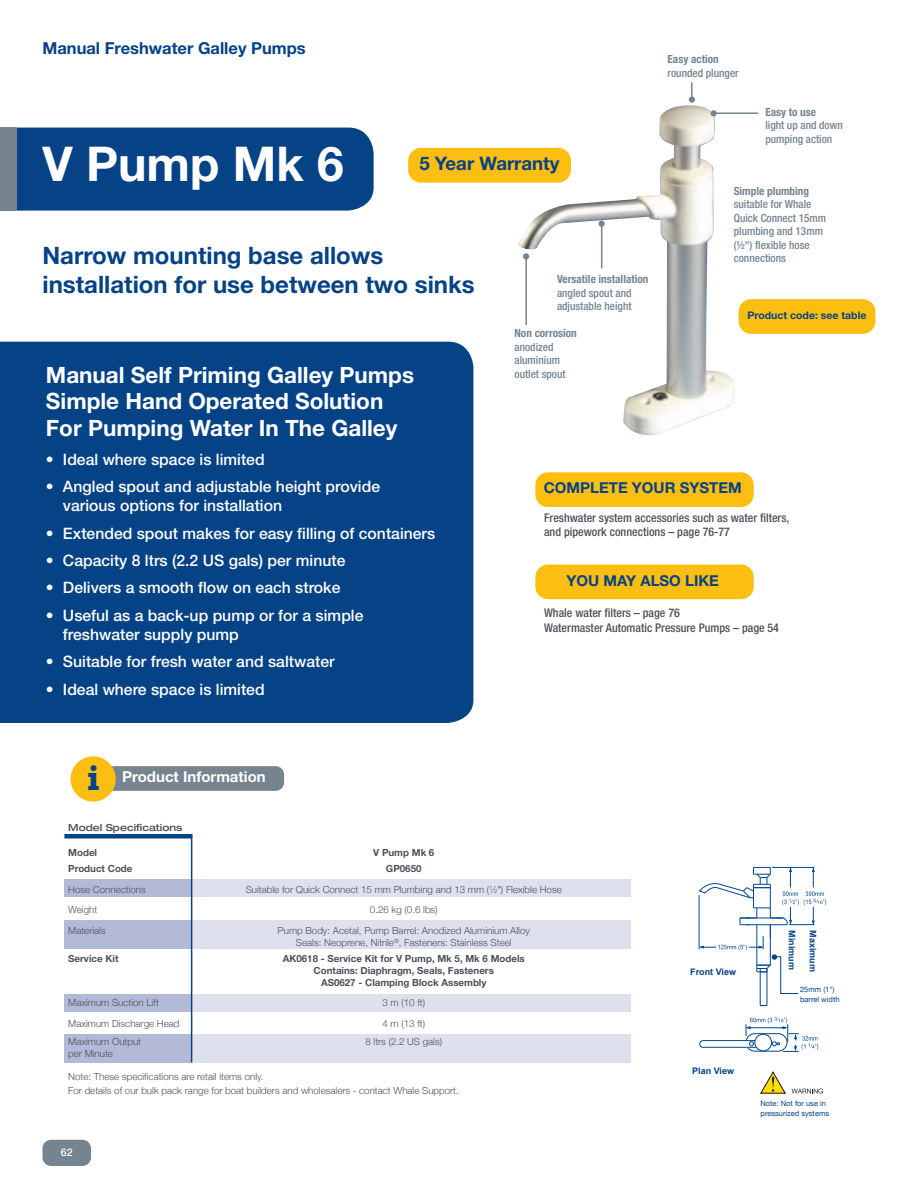
<style>
.page{position:relative;width:918px;height:1188px;background:#fff}
.page>*{position:absolute;margin:0;border:0;box-sizing:border-box;transform-origin:0 0}
.t1{font:700 48px "Helvetica Neue LT Std";color:#fff}
.t2{font:700 36px "Rockwell Std";color:#054286}
.t3{font:700 24px/28.8px "Helvetica Neue LT Std";color:#054286}
.t4{font:700 22.5px/26.5px "Helvetica Neue LT Std";color:#fff}
.t5{font:700 18.6px "Helvetica Neue LT Std";color:#054286}
.t6{font:700 16.5px "Helvetica Neue LT Std";color:#054286}
.t7{font:500 15.75px/18.9px "Helvetica Neue LT Std";color:#fff}
.t8{font:700 15px "Helvetica Neue LT Std";color:#054286}
.t9{font:700 15px "Helvetica Neue LT Std";color:#fff}
.t10{font:500 condensed 12px/14.4px "Helvetica Neue LT Std";color:#4c5159}
.t11{font:500 condensed 11.25px/13.5px "Helvetica Neue LT Std";color:#76848f}
.t12{font:700 condensed 11.25px "Helvetica Neue LT Std";color:#76848f}
.t13{font:700 10.5px "Helvetica Neue LT Std";color:#054286}
.t14{font:500 10.5px "Helvetica Neue";color:#fff}
.t15{font:300 9.75px/12px "Helvetica Neue";color:#4c5159;text-align:center}
.t16{font:700 9.75px/12px "Helvetica Neue";color:#4c5159;text-align:center}
.t17{font:500 expanded 9.75px "Helvetica Neue";color:#4c5159}
.t18{font:700 9px "Arial";color:#054286}
.t19{font:7.5px/10.5px "Helvetica Neue";color:#054286}
.s1{font-size:5.85px}
</style>
<div class="page">
<img style="left:518px;top:105px;width:217px;height:331px">
<div style="left:0;top:342px;width:473px;height:381px;background:#054286"></div>
<div style="left:17px;top:128px;width:357px;height:83px;background:#054286"></div>
<div style="left:0;top:128px;width:17px;height:83px;background:#76848f"></div>
<hr style="left:714px;top:112px;width:44px;height:2px;background:#76848f">
<svg style="left:711px;top:110px;width:6px;height:6px"></svg>
<div style="left:408px;top:148px;width:163px;height:35px;background:#fdbe12;border-radius:13px"></div>
<div style="left:43px;top:1140px;width:48px;height:26px;background:#76848f;border-radius:9px"></div>
<hr style="left:760px;top:972px;width:1px;height:34px;background:#014890">
<hr style="left:767px;top:972px;width:1px;height:34px;background:#014890">
<svg style="left:699px;top:1017px;width:119px;height:35px"></svg>
<div style="left:64px;top:879px;width:128px;height:17px;background:#b3bad7"></div>
<div style="left:64px;top:920px;width:128px;height:29px;background:#b3bad7"></div>
<div style="left:64px;top:995px;width:128px;height:17px;background:#b3bad7"></div>
<div style="left:64px;top:1034px;width:128px;height:29px;background:#b3bad7"></div>
<div style="left:192px;top:879px;width:438px;height:17px;background:#dee0ed"></div>
<div style="left:192px;top:920px;width:438px;height:29px;background:#dee0ed"></div>
<div style="left:192px;top:995px;width:438px;height:17px;background:#dee0ed"></div>
<div style="left:192px;top:1034px;width:438px;height:29px;background:#dee0ed"></div>
<div style="left:64px;top:834px;width:128px;height:5px;background:#054286"></div>
<hr style="left:191px;top:834px;width:1px;height:228px;background:#054286">
<div style="left:535px;top:472px;width:219px;height:35px;background:#fdbe12;border-radius:13px"></div>
<div style="left:535px;top:564px;width:219px;height:35px;background:#fdbe12;border-radius:13px"></div>
<hr style="left:601px;top:224px;width:1px;height:44px;background:#76848f">
<svg style="left:599px;top:221px;width:6px;height:6px"></svg>
<svg style="left:689px;top:82px;width:6px;height:21px"></svg>
<hr style="left:525px;top:257px;width:2px;height:68px;background:#76848f">
<svg style="left:523px;top:253px;width:6px;height:6px"></svg>
<div style="left:739px;top:299px;width:136px;height:35px;background:#fdbe12;border-radius:13px"></div>
<div style="left:104px;top:766px;width:180px;height:25px;background:#76848f;border-radius:9px"></div>
<div style="left:71px;top:756px;width:45px;height:46px;background:#fdbe12;border-radius:50%"></div>
<svg style="left:760px;top:1071px;width:63px;height:23px"></svg>
<svg style="left:698px;top:866px;width:128px;height:128px"></svg>
<h3 class="t6" style="left:43px;top:43px;width:265px">Manual Freshwater Galley Pumps</h3>
<p class="t12" style="left:668px;top:55px;width:53px">Easy action</p>
<p class="t11" style="left:668px;top:67px;width:73px">rounded plunger</p>
<p class="t12" style="left:765px;top:108px;width:52px">Easy to use</p>
<p class="t11" style="left:765px;top:120px;width:79px">light up and down pumping action</p>
<h1 class="t1" style="left:43px;top:146px;width:303px">V Pump Mk 6</h1>
<h3 class="t5" style="left:419px;top:157px;width:142px">5 Year Warranty</h3>
<p class="t12" style="left:734px;top:187px;width:77px">Simple plumbing</p>
<p class="t11" style="left:734px;top:199px;width:94px">suitable for Whale<br>Quick Connect 15mm plumbing and 13mm (½") flexible hose connections</p>
<h3 class="t3" style="left:43px;top:243px;width:434px">Narrow mounting base allows installation for use between two sinks</h3>
<p class="t12" style="left:557px;top:275px;width:93px">Versatile installation</p>
<p class="t11" style="left:557px;top:287px;width:76px">angled spout and adjustable height</p>
<p class="t12" style="left:514px;top:329px;width:64px">Non corrosion</p>
<p class="t11" style="left:514px;top:341px;width:53px">anodized aluminium outlet spout</p>
<p class="t13" style="left:748px;top:311px;width:120px">Product code: see table</p>
<h3 class="t4" style="left:46px;top:363px;width:370px">Manual Self Priming Galley Pumps<br>Simple Hand Operated Solution<br>For Pumping Water In The Galley</h3>
<h3 class="t7" style="left:46px;top:451px;width:220px">• Ideal where space is limited</h3>
<h3 class="t7" style="left:63px;top:479px;width:319px;text-indent:-17px">• Angled spout and adjustable height provide various options for installation</h3>
<h3 class="t7" style="left:46px;top:525px;width:391px">• Extended spout makes for easy filling of containers</h3>
<h3 class="t7" style="left:46px;top:552px;width:301px">• Capacity 8 ltrs (2.2 US gals) per minute</h3>
<h3 class="t7" style="left:46px;top:580px;width:296px">• Delivers a smooth flow on each stroke</h3>
<h3 class="t7" style="left:63px;top:607px;width:302px;text-indent:-17px">• Useful as a back-up pump or for a simple freshwater supply pump</h3>
<h3 class="t7" style="left:46px;top:654px;width:290px">• Suitable for fresh water and saltwater</h3>
<h3 class="t7" style="left:46px;top:681px;width:220px">• Ideal where space is limited</h3>
<h3 class="t8" style="left:544px;top:482px;width:199px">COMPLETE YOUR SYSTEM</h3>
<p class="t10" style="left:544px;top:512px;width:247px">Freshwater system accessories such as water filters, and pipework connections – page 76-77</p>
<h3 class="t8" style="left:567px;top:576px;width:154px">YOU MAY ALSO LIKE</h3>
<p class="t10" style="left:544px;top:607px;width:236px">Whale water filters – page 76<br>Watermaster Automatic Pressure Pumps – page 54</p>
<h2 class="t2" style="left:87px;top:765px;width:14px">i</h2>
<h3 class="t9" style="left:122px;top:772px;width:145px">Product Information</h3>
<p class="t17" style="left:68px;top:824px;width:116px">Model Specifications</p>
<p class="t16" style="left:68px;top:846px;width:30px">Model</p>
<p class="t16" style="left:373px;top:846px;width:63px">V Pump Mk 6</p>
<p class="t16" style="left:68px;top:862px;width:66px">Product Code</p>
<p class="t16" style="left:386px;top:862px;width:37px">GP0650</p>
<p class="t15" style="left:68px;top:883px;width:79px">Hose Connections</p>
<p class="t15" style="left:246px;top:883px;width:318px">Suitable for Quick Connect 15 mm Plumbing and 13 mm (<sup>1</sup>⁄<span class="s1">2</span>") Flexible Hose</p>
<p class="t15" style="left:68px;top:904px;width:31px">Weight</p>
<p class="t15" style="left:370px;top:904px;width:69px">0.26 kg (0.6 lbs)</p>
<p class="t15" style="left:68px;top:924px;width:39px">Materials</p>
<p class="t15" style="left:278px;top:924px;width:254px">Pump Body: Acetal, Pump Barrel: Anodized Aluminium Alloy<br>Seals: Neoprene, Nitrile<sup>®</sup>, Fasteners: Stainless Steel</p>
<p class="t16" style="left:68px;top:952px;width:52px">Service Kit</p>
<p class="t16" style="left:283px;top:952px;width:244px">AK0618 - Service Kit for V Pump, Mk 5, Mk 6 Models<br>Contains: Diaphragm, Seals, Fasteners<br>AS0627 - Clamping Block Assembly</p>
<p class="t15" style="left:68px;top:997px;width:92px">Maximum Suction Lift</p>
<p class="t15" style="left:382px;top:997px;width:44px">3 m (10 ft)</p>
<p class="t15" style="left:68px;top:1017px;width:113px">Maximum Discharge Head</p>
<p class="t15" style="left:382px;top:1017px;width:44px">4 m (13 ft)</p>
<p class="t15" style="left:68px;top:1036px;width:74px">Maximum Output</p>
<p class="t15" style="left:365px;top:1036px;width:78px">8 ltrs (2.2 US gals)</p>
<p class="t15" style="left:68px;top:1048px;width:46px">per Minute</p>
<p class="t15" style="left:68px;top:1069px;width:392px;line-height:13.8px;text-align:left">Note: These specifications are retail items only.<br>For details of our bulk pack range for boat builders and wholesalers - contact Whale Support.</p>
<p class="t14" style="left:61px;top:1146px;width:13px">62</p>
<p class="t18" style="left:690px;top:967px;width:47px">Front View</p>
<p class="t18" style="left:797px;top:930px;width:41px;rotate:90deg">Minimum</p>
<p class="t18" style="left:818px;top:930px;width:43px;rotate:90deg">Maximum</p>
<p class="t19" style="left:800px;top:984px;width:41px">25mm (1") barrel width</p>
<p class="t18" style="left:692px;top:1066px;width:43px">Plan View</p>
<p class="t19" style="left:761px;top:1098px;width:70px">Note: Not for use in pressurized systems</p>
</div>
